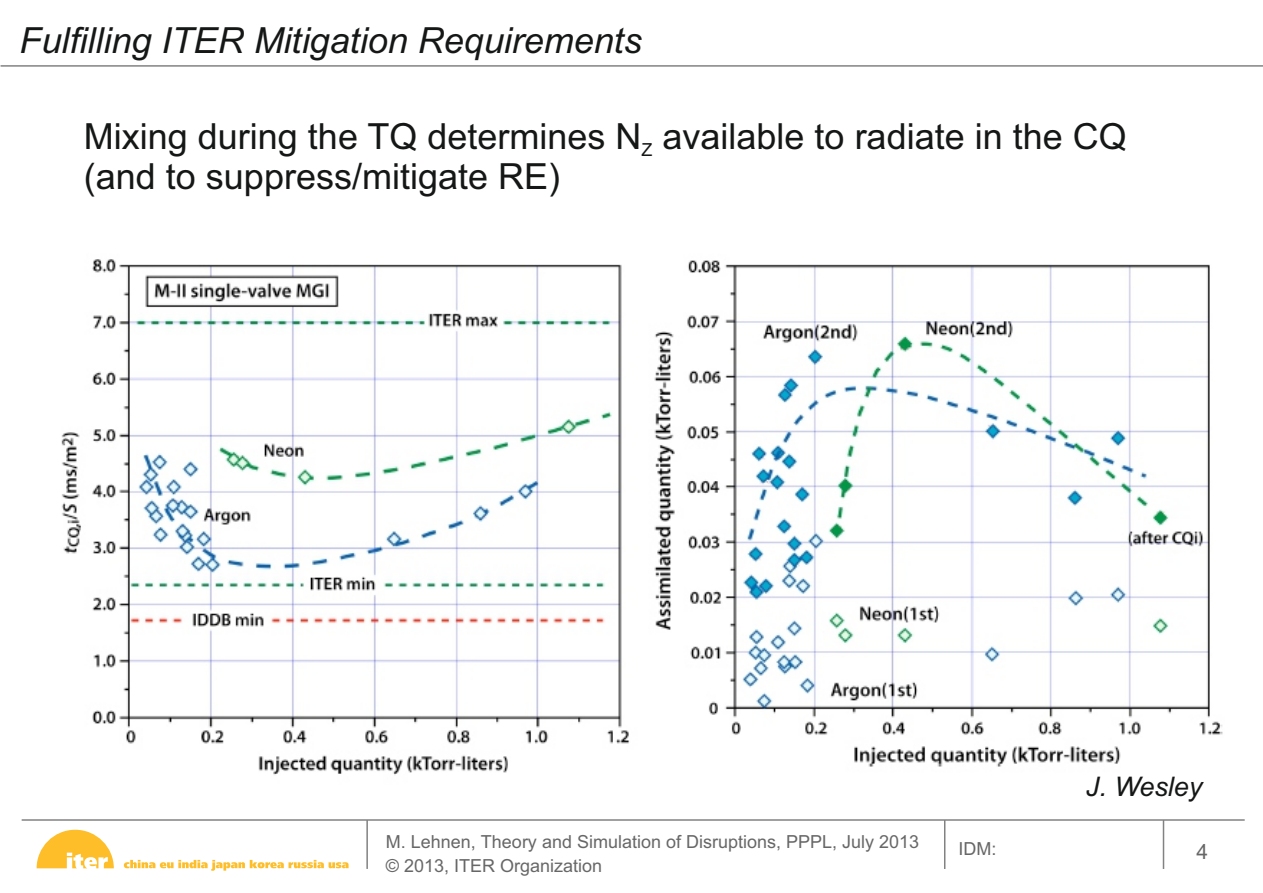
<style>
.page{position:relative;width:1263px;height:893px;background:#fff}
.page>*{position:absolute;margin:0;border:0;box-sizing:border-box;transform-origin:0 0}
.t1{font:36px/40.2px "Arial";color:#151616}
.t2{font:italic 36px "Arial";color:#151616}
.t3{font:italic 27px "Arial";color:#151616}
.t4{font:21px "Arial";color:#676767}
.t5{font:18px/24.2px "Arial";color:#676767}
</style>
<div class="page">
<svg style="left:37px;top:830px;width:77px;height:38px"></svg>
<svg style="left:124px;top:860px;width:225px;height:11px"></svg>
<hr style="left:22px;top:819px;width:1223px;height:2px;background:#818281">
<hr style="left:366px;top:820px;width:2px;height:49px;background:#818281">
<hr style="left:1163px;top:820px;width:1px;height:49px;background:#818281">
<hr style="left:1px;top:65px;width:1262px;height:2px;background:#818281">
<hr style="left:944px;top:820px;width:1px;height:49px;background:#818281">
<img style="left:61px;top:259px;width:1162px;height:516px">
<h1 class="t2" style="left:20px;top:26px;width:624px">Fulfilling ITER Mitigation Requirements</h1>
<h1 class="t1" style="left:84px;top:119px;width:1044px">Mixing during the TQ determines N<sub>Z</sub> available to radiate in the CQ (and to suppress/mitigate RE)</h1>
<h2 class="t3" style="left:1086px;top:776px;width:118px">J. Wesley</h2>
<p class="t5" style="left:386px;top:831px;width:535px">M. Lehnen, Theory and Simulation of Disruptions, PPPL, July 2013 © 2013, ITER Organization</p>
<p class="t5" style="left:958px;top:838px;width:39px">IDM:</p>
<p class="t4" style="left:1196px;top:844px;width:13px">4</p>
</div>
